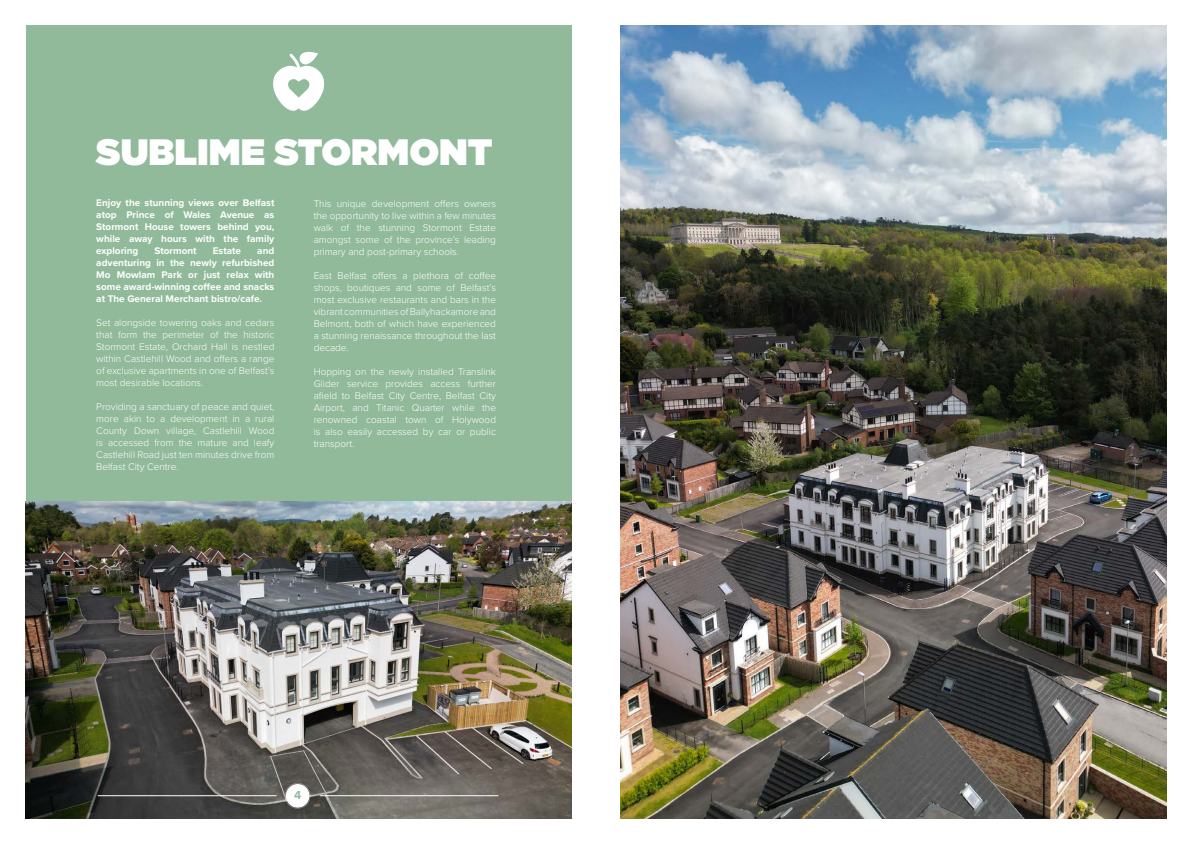
<style>
.page{position:relative;width:1191px;height:842px;background:#fff}
.page>*{position:absolute;margin:0;border:0;box-sizing:border-box;transform-origin:0 0}
.t1{font:900 36.7px "Gotham";color:#fff}
.t2{font:700 12px "Proxima Nova";color:#91ba9b}
.t3{font:300 10px/12px "Proxima Nova";color:#fff;text-align:justify}
.t4{font:700 10px/12px "Proxima Nova";color:#fff;text-align:justify}
</style>
<div class="page">
<div style="left:26px;top:25px;width:545px;height:476px;background:#91ba9b"></div>
<img style="left:25px;top:501px;width:546px;height:318px">
<svg style="left:285px;top:783px;width:25px;height:25px"></svg>
<div style="left:286px;top:784px;width:23px;height:24px;background:#fff;border-radius:50%"></div>
<hr style="left:320px;top:795px;width:178px;height:1px;background:#fff">
<hr style="left:98px;top:795px;width:178px;height:1px;background:#fff">
<img style="left:620px;top:25px;width:546px;height:793px">
<svg style="left:273px;top:51px;width:52px;height:60px"></svg>
<p class="t1" style="left:96px;top:126px;width:398px">SUBLIME STORMONT</p>
<p class="t4" style="left:96px;top:197px;width:180px">Enjoy the stunning views over Belfast atop Prince of Wales Avenue as Stormont House towers behind you, while away hours with the family exploring</p>
<p class="t4" style="left:155px;top:245px;width:44px">Stormont</p>
<p class="t4" style="left:213px;top:245px;width:30px">Estate</p>
<p class="t4" style="left:96px;top:245px;width:180px;text-indent:161px">and adventuring in the newly refurbished Mo Mowlam Park or just relax with some award-winning coffee and snacks at The General Merchant bistro/cafe.</p>
<p class="t3" style="left:96px;top:316px;width:180px">Set alongside towering oaks and cedars that form the perimeter of the historic Stormont Estate, Orchard Hall is nestled within Castlehill Wood and offers a range of exclusive apartments in one of Belfast’s most desirable locations.</p>
<p class="t3" style="left:96px;top:400px;width:180px">Providing a sanctuary of peace and quiet, more akin to a development in a rural County Down village, Castlehill Wood is accessed from the mature and leafy Castlehill Road just ten minutes drive from Belfast City Centre.</p>
<p class="t3" style="left:314px;top:197px;width:184px">This unique development offers owners the opportunity to live within a few minutes walk of the stunning Stormont Estate amongst some of the province’s leading primary and post-primary schools.</p>
<p class="t3" style="left:314px;top:269px;width:184px">East Belfast offers a plethora of coffee shops, boutiques and some of Belfast’s most exclusive restaurants and bars in the vibrant communities of Ballyhackamore and Belmont, both of which have experienced a stunning renaissance throughout the last decade.</p>
<p class="t3" style="left:314px;top:365px;width:184px">Hopping on the newly installed Translink Glider service provides access further afield to Belfast City Centre, Belfast City Airport, and Titanic Quarter while the renowned coastal town of Holywood is also easily accessed by car or public transport.</p>
<p class="t2" style="left:294px;top:786px;width:9px">4</p>
</div>
